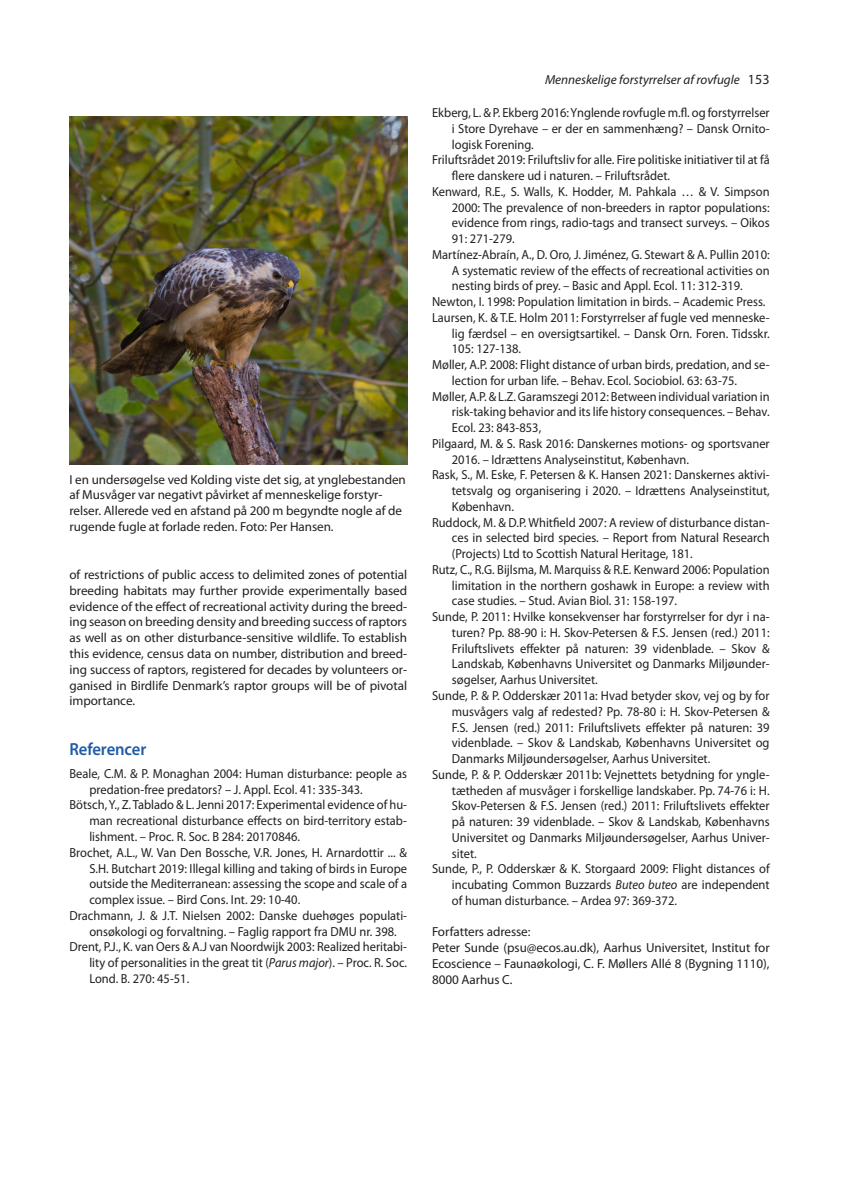
<style>
.page{position:relative;width:844px;height:1191px;background:#fff}
.page>*{position:absolute;margin:0;border:0;box-sizing:border-box;transform-origin:0 0}
.Mellemrubrik_blå{font:600 17.5px "Myriad Pro";letter-spacing:-.005em;color:#1f5ba5;scale:.95 1}
.Reference{font:13.12px/15.8px "Myriad Pro";color:#231f20;text-align:justify;scale:.95 1}
.Petit_Body_UK{font:13.12px/15.8px "Myriad Pro";letter-spacing:-.005em;color:#231f20;text-align:justify}
.Figur{font:13.12px/15.8px "Myriad Pro";letter-spacing:-.005em;color:#231f20}
.Petit_Body_Start{font:13.12px/15.8px "Myriad Pro";letter-spacing:-.005em;color:#231f20;text-align:justify}
.t1{font:italic 13.12px "Myriad Pro";color:#231f20}
.s1{font-style:italic}
.s2{font-style:normal;font-size:14px}
</style>
<div class="page">
<img style="left:69px;top:116px;width:338px;height:348px">
<p class="Figur" style="left:69px;top:471px;width:338px">I en undersøgelse ved Kolding viste det sig, at ynglebestanden af Musvåger var negativt påvirket af menneskelige forstyr&shy;relser. Allerede ved en afstand på 200 m begyndte nogle af de rugende fugle at forlade reden. Foto: Per Hansen.</p>
<p class="Petit_Body_UK" style="left:69px;top:567px;width:339px">of restrictions of public access to delimited zones of potential breeding habitats may further provide experimentally based evidence of the effect of recreational activity during the breed&shy;ing season on breeding density and breeding success of raptors as well as on other disturbance-sensitive wildlife. To establish this evidence, census data on number, distribution and breed&shy;ing success of raptors, registered for decades by volunteers or&shy;ganised in Birdlife Denmark’s raptor groups will be of pivotal importance.</p>
<p class="Mellemrubrik_blå" style="left:69px;top:738px;width:82px">Referencer</p>
<p class="Reference" style="left:89px;top:765px;width:336px;text-indent:-20px">Beale, C.M. &amp; P. Monaghan 2004: Human disturbance: people as predation‐free predators? – J. Appl. Ecol. 41: 335-343.</p>
<p class="Reference" style="left:89px;top:797px;width:336px;text-indent:-20px">Bötsch, Y., Z. Tablado &amp; L. Jenni 2017: Experimental evidence of hu&shy;man recreational disturbance effects on bird-territory estab&shy;lishment. – Proc. R. Soc. B 284: 20170846.</p>
<p class="Reference" style="left:89px;top:844px;width:336px;text-indent:-20px">Brochet, A.L., W. Van Den Bossche, V.R. Jones, H. Arnardottir ... &amp; S.H. Butchart 2019: Illegal killing and taking of birds in Europe outside the Mediterranean: assessing the scope and scale of a complex issue. – Bird Cons. Int. 29: 10-40.</p>
<p class="Reference" style="left:89px;top:907px;width:336px;text-indent:-20px">Drachmann, J. &amp; J.T. Nielsen 2002: Danske duehøges populati&shy;onsøkologi og forvaltning. – Faglig rapport fra DMU nr. 398.</p>
<p class="Reference" style="left:89px;top:938px;width:336px;text-indent:-20px">Drent, P.J., K. van Oers &amp; A.J van Noordwijk 2003: Realized heritabi&shy;lity of personalities in the great tit (<span class="s1">Parus major</span>). – Proc. R. Soc.<br>Lond. B. 270: 45-51.</p>
<p class="t1" style="left:545px;top:72px;width:226px">Menneskelige forstyrrelser af rovfugle <span class="s2">153</span></p>
<p class="Reference" style="left:452px;top:105px;width:336px;text-indent:-20px">Ekberg, L. &amp; P. Ekberg 2016: Ynglende rovfugle m.fl. og forstyrrelser i Store Dyrehave – er der en sammenhæng? – Dansk Ornito&shy;logisk Forening.</p>
<p class="Reference" style="left:452px;top:152px;width:336px;text-indent:-20px">Friluftsrådet 2019: Friluftsliv for alle. Fire politiske initiativer til at få flere danskere ud i naturen. – Friluftsrådet.</p>
<p class="Reference" style="left:452px;top:183px;width:336px;text-indent:-20px">Kenward, R.E., S. Walls, K. Hodder, M. Pahkala … &amp; V. Simpson 2000: The prevalence of non‐breeders in raptor populations: evidence from rings, radio‐tags and transect surveys. – Oikos 91: 271-279.</p>
<p class="Reference" style="left:452px;top:246px;width:336px;text-indent:-20px">Martínez-Abraín, A., D. Oro, J. Jiménez, G. Stewart &amp; A. Pullin 2010:<br>A systematic review of the effects of recreational activities on nesting birds of prey. – Basic and Appl. Ecol. 11: 312-319.</p>
<p class="Reference" style="left:432px;top:294px;width:352px">Newton, I. 1998: Population limitation in birds. – Academic Press.</p>
<p class="Reference" style="left:452px;top:309px;width:336px;text-indent:-20px">Laursen, K. &amp; T.E. Holm 2011: Forstyrrelser af fugle ved menneske&shy;lig færdsel – en oversigtsartikel. – Dansk Orn. Foren. Tidsskr.<br>105: 127-138.</p>
<p class="Reference" style="left:452px;top:357px;width:336px;text-indent:-20px">Møller, A.P. 2008: Flight distance of urban birds, predation, and se&shy;lection for urban life. – Behav. Ecol. Sociobiol. 63: 63-75.</p>
<p class="Reference" style="left:452px;top:388px;width:336px;text-indent:-20px">Møller, A.P. &amp; L.Z. Garamszegi 2012: Between individual variation in risk-taking behavior and its life history consequences. – Behav.<br>Ecol. 23: 843-853,</p>
<p class="Reference" style="left:452px;top:435px;width:336px;text-indent:-20px">Pilgaard, M. &amp; S. Rask 2016: Danskernes motions- og sportsvaner<br>2016. – Idrættens Analyseinstitut, København.</p>
<p class="Reference" style="left:452px;top:467px;width:336px;text-indent:-20px">Rask, S., M. Eske, F. Petersen &amp; K. Hansen 2021: Danskernes aktivi&shy;tetsvalg og organisering i 2020. – Idrættens Analyseinstitut, København.</p>
<p class="Reference" style="left:452px;top:514px;width:336px;text-indent:-20px">Ruddock, M. &amp; D.P. Whitfield 2007: A review of disturbance distan&shy;ces in selected bird species. – Report from Natural Research (Projects) Ltd to Scottish Natural Heritage, 181.</p>
<p class="Reference" style="left:452px;top:561px;width:336px;text-indent:-20px">Rutz, C., R.G. Bijlsma, M. Marquiss &amp; R.E. Kenward 2006: Population limitation in the northern goshawk in Europe: a review with case studies. – Stud. Avian Biol. 31: 158-197.</p>
<p class="Reference" style="left:452px;top:609px;width:336px;text-indent:-20px">Sunde, P. 2011: Hvilke konsekvenser har forstyrrelser for dyr i na&shy;turen? Pp. 88-90 i: H. Skov-Petersen &amp; F.S. Jensen (red.) 2011:<br>Friluftslivets effekter på naturen: 39 videnblade. – Skov &amp; Landskab, Københavns Universitet og Danmarks Miljøunder&shy;søgelser, Aarhus Universitet.</p>
<p class="Reference" style="left:452px;top:687px;width:336px;text-indent:-20px">Sunde, P. &amp; P. Odderskær 2011a: Hvad betyder skov, vej og by for musvågers valg af redested? Pp. 78-80 i: H. Skov-Petersen &amp; F.S. Jensen (red.) 2011: Friluftslivets effekter på naturen: 39 videnblade. – Skov &amp; Landskab, Københavns Universitet og Danmarks Miljøundersøgelser, Aarhus Universitet.</p>
<p class="Reference" style="left:452px;top:766px;width:336px;text-indent:-20px">Sunde, P. &amp; P. Odderskær 2011b: Vejnettets betydning for yngle&shy;tætheden af musvåger i forskellige landskaber. Pp. 74-76 i: H.<br>Skov-Petersen &amp; F.S. Jensen (red.) 2011: Friluftslivets effekter på naturen: 39 videnblade. – Skov &amp; Landskab, Københavns Universitet og Danmarks Miljøundersøgelser, Aarhus Univer&shy;sitet.</p>
<p class="Reference" style="left:452px;top:861px;width:336px;text-indent:-20px">Sunde, P., P. Odderskær &amp; K. Storgaard 2009: Flight distances of incubating Common Buzzards <span class="s1">Buteo buteo</span> are independent of human disturbance. – Ardea 97: 369-372.</p>
<p class="Petit_Body_Start" style="left:432px;top:924px;width:100px">Forfatters adresse:</p>
<p class="Petit_Body_Start" style="left:432px;top:939px;width:339px">Peter Sunde (psu@ecos.au.dk), Aarhus Universitet, Institut for Ecoscience – Faunaøkologi, C. F. Møllers Allé 8 (Bygning 1110), 8000 Aarhus C.</p>
</div>
